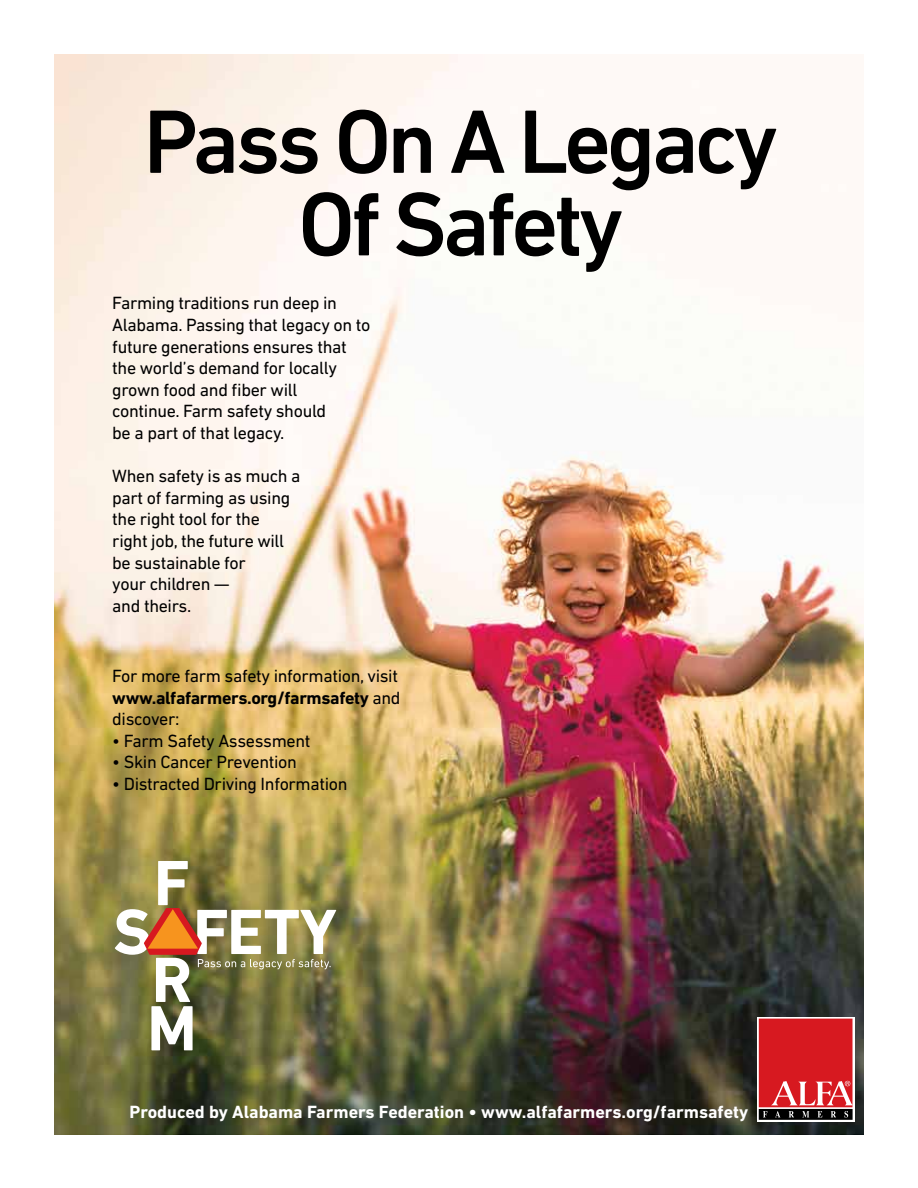
<style>
.page{position:relative;width:918px;height:1188px;background:#fff}
.page>*{position:absolute;margin:0;border:0;box-sizing:border-box;transform-origin:0 0}
.t1{font:500 91.5px/82.5px "DIN Next LT Pro";letter-spacing:-.05em;color:#000;text-align:center}
.t2{font:18px/21.6px "DIN Next LT Pro";letter-spacing:-.02em;color:#000}
.t3{font:700 18px "DIN Next LT Pro";color:#fff}
.s1{font-weight:700}
</style>
<div class="page">
<img style="left:54px;top:54px;width:810px;height:1080px">
<svg style="left:115px;top:861px;width:221px;height:189px;background:#958b5d"></svg>
<svg style="left:757px;top:1017px;width:97px;height:105px"></svg>
<svg style="left:759px;top:1019px;width:94px;height:101px;background:#c52b31"></svg>
<h1 class="t1" style="left:143px;top:100px;width:636px">Pass On A Legacy<br>Of Safety</h1>
<p class="t2" style="left:112px;top:292px;width:260px">Farming traditions run deep in<br>Alabama. Passing that legacy on to future generations ensures that the world’s demand for locally grown food and fiber will<br>continue. Farm safety should<br>be a part of that legacy.</p>
<p class="t2" style="left:112px;top:465px;width:190px">When safety is as much a part of farming as using the right tool for the<br>right job, the future will be sustainable for<br>your children —<br>and theirs.</p>
<p class="t2" style="left:112px;top:665px;width:290px">For more farm safety information, visit <span class="s1">www.alfafarmers.org/farmsafety</span> and discover:</p>
<p class="t2" style="left:112px;top:730px;width:200px">• Farm Safety Assessment</p>
<p class="t2" style="left:112px;top:751px;width:186px">• Skin Cancer Prevention</p>
<p class="t2" style="left:112px;top:773px;width:237px">• Distracted Driving Information</p>
<p class="t3" style="left:129px;top:1101px;width:620px">Produced by Alabama Farmers Federation • www.alfafarmers.org/farmsafety</p>
</div>
